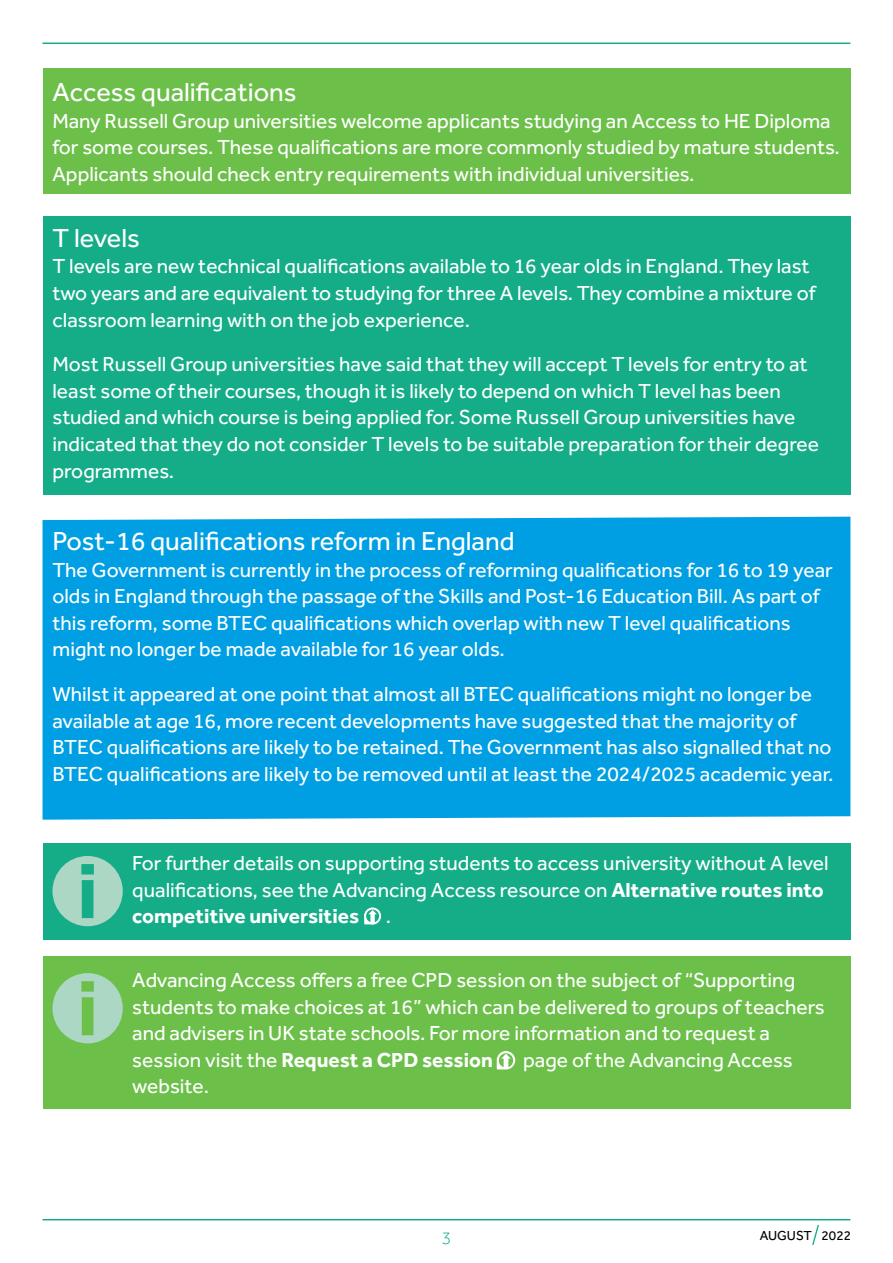
<style>
.page{position:relative;width:893px;height:1263px;background:#fff}
.page>*{position:absolute;margin:0;border:0;box-sizing:border-box;transform-origin:0 0}
.t1{font:27px "Effra";color:#fff}
.t2{font:21px/26.5px "Effra";color:#fff}
.t3{font:300 18px "Effra";color:#14ad88}
.t4{font:13.5px "Effra";color:#000}
.s1{font-weight:700}
</style>
<div class="page">
<hr style="left:43px;top:43px;width:807px;height:1px;background:#14ad88">
<hr style="left:43px;top:1219px;width:807px;height:1px;background:#14ad88">
<div style="left:43px;top:843px;width:807px;height:96px;background:#14ad88"></div>
<svg style="left:52px;top:856px;width:71px;height:70px"></svg>
<div style="left:43px;top:68px;width:807px;height:125px;background:#6cc04a"></div>
<div style="left:43px;top:517px;width:807px;height:303px;background:#009fe3"></div>
<svg style="left:812px;top:1225px;width:7px;height:20px"></svg>
<div style="left:43px;top:216px;width:807px;height:279px;background:#14ad88"></div>
<div style="left:43px;top:957px;width:807px;height:152px;background:#6cc04a"></div>
<svg style="left:52px;top:973px;width:71px;height:70px"></svg>
<svg style="left:497px;top:1051px;width:18px;height:18px"></svg>
<svg style="left:364px;top:908px;width:17px;height:16px"></svg>
<p class="t1" style="left:52px;top:83px;width:246px">Access qualifications</p>
<p class="t2" style="left:52px;top:109px;width:789px">Many Russell Group universities welcome applicants studying an Access to HE Diploma for some courses. These qualifications are more commonly studied by mature students.<br>Applicants should check entry requirements with individual universities.</p>
<p class="t1" style="left:52px;top:229px;width:89px">T levels</p>
<p class="t2" style="left:52px;top:255px;width:765px">T levels are new technical qualifications available to 16 year olds in England. They last two years and are equivalent to studying for three A levels. They combine a mixture of classroom learning with on the job experience.</p>
<p class="t2" style="left:52px;top:353px;width:768px">Most Russell Group universities have said that they will accept T levels for entry to at least some of their courses, though it is likely to depend on which T level has been studied and which course is being applied for. Some Russell Group universities have indicated that they do not consider T levels to be suitable preparation for their degree programmes.</p>
<p class="t1" style="left:52px;top:532px;width:464px">Post-16 qualifications reform in England</p>
<p class="t2" style="left:52px;top:558px;width:782px">The Government is currently in the process of reforming qualifications for 16 to 19 year olds in England through the passage of the Skills and Post-16 Education Bill. As part of this reform, some BTEC qualifications which overlap with new T level qualifications might no longer be made available for 16 year olds.</p>
<p class="t2" style="left:52px;top:683px;width:782px">Whilst it appeared at one point that almost all BTEC qualifications might no longer be available at age 16, more recent developments have suggested that the majority of BTEC qualifications are likely to be retained. The Government has also signalled that no BTEC qualifications are likely to be removed until at least the 2024/2025 academic year.</p>
<p class="t2" style="left:132px;top:852px;width:698px">For further details on supporting students to access university without A level qualifications, see the Advancing Access resource on <span class="s1">Alternative routes into competitive universities</span></p>
<p class="t2" style="left:386px;top:905px;width:7px">.</p>
<p class="t2" style="left:132px;top:969px;width:694px">Advancing Access offers a free CPD session on the subject of “Supporting students to make choices at 16” which can be delivered to groups of teachers and advisers in UK state schools. For more information and to request a session visit the <span class="s1">Request a CPD session</span></p>
<p class="t2" style="left:523px;top:1049px;width:271px">page of the Advancing Access</p>
<p class="t2" style="left:132px;top:1075px;width:78px">website.</p>
<p class="t3" style="left:442px;top:1232px;width:11px">3</p>
<p class="t4" style="left:760px;top:1231px;width:93px">AUGUST 2022</p>
</div>
